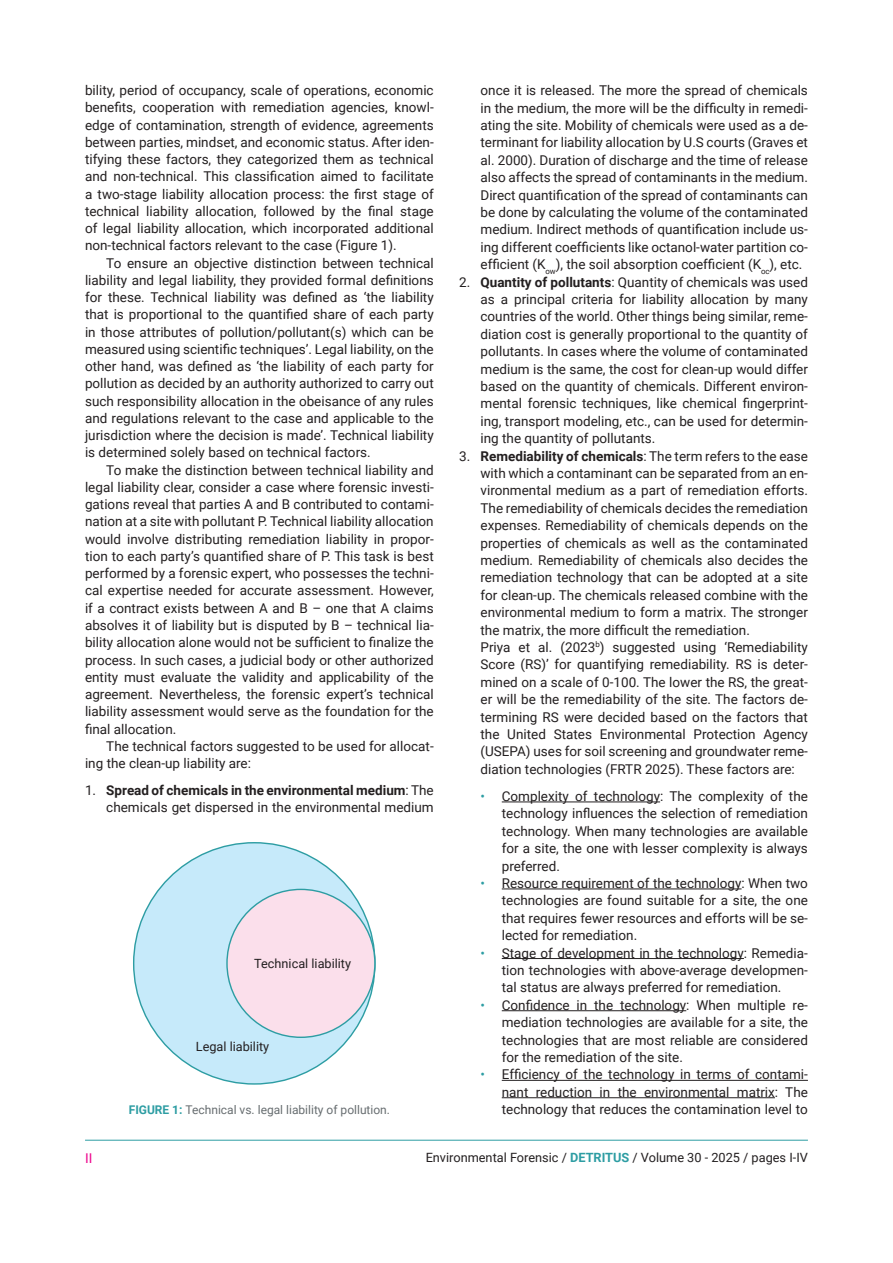
<style>
.page{position:relative;width:893px;height:1263px;background:#fff}
.page>*{position:absolute;margin:0;border:0;box-sizing:border-box;transform-origin:0 0}
.t1{font:13.5px/17.4px "Roboto";color:#231f20;text-align:justify}
.Nessuno{font:13.5px "Roboto";color:#ed028c}
.t2{font:12.75px "Roboto";color:#231f20}
.t3{font:12px "Roboto";color:#676d70}
.s1{font-weight:700}
.s2{font-weight:700;color:#2d9da3}
.s3{color:#2d9da3}
</style>
<div class="page">
<hr style="left:85px;top:1140px;width:723px;height:1px;background:#2d9da3">
<hr style="left:502px;top:802px;width:158px;height:1px;background:#231f20">
<hr style="left:502px;top:888px;width:240px;height:1px;background:#231f20">
<hr style="left:502px;top:958px;width:242px;height:1px;background:#231f20">
<hr style="left:502px;top:1010px;width:184px;height:1px;background:#231f20">
<hr style="left:502px;top:1080px;width:306px;height:1px;background:#231f20">
<hr style="left:502px;top:1097px;width:273px;height:1px;background:#231f20">
<div style="left:134px;top:843px;width:241px;height:241px;background:#c6eafa;border-radius:50%"></div>
<div style="left:227px;top:889px;width:148px;height:148px;background:#fbdfeb;border-radius:50%"></div>
<p class="t1" style="left:85px;top:81px;width:350px">bility, period of occupancy, scale of operations, economic benefits, cooperation with remediation agencies, knowl&shy;edge of contamination, strength of evidence, agreements between parties, mindset, and economic status. After iden&shy;tifying these factors, they categorized them as technical and non-technical. This classification aimed to facilitate a two-stage liability allocation process: the first stage of technical liability allocation, followed by the final stage of legal liability allocation, which incorporated additional non-technical factors relevant to the case (Figure 1).</p>
<p class="t1" style="left:85px;top:254px;width:350px;text-indent:21px">To ensure an objective distinction between technical liability and legal liability, they provided formal definitions for these. Technical liability was defined as ‘the liability that is proportional to the quantified share of each party in those attributes of pollution/pollutant(s) which can be measured using scientific techniques’. Legal liability, on the other hand, was defined as ‘the liability of each party for pollution as decided by an authority authorized to carry out such responsibility allocation in the obeisance of any rules and regulations relevant to the case and applicable to the jurisdiction where the decision is made’. Technical liability is determined solely based on technical factors.</p>
<p class="t1" style="left:85px;top:461px;width:350px;text-indent:21px">To make the distinction between technical liability and legal liability clear, consider a case where forensic investi&shy;gations reveal that parties A and B contributed to contami&shy;nation at a site with pollutant P. Technical liability allocation would involve distributing remediation liability in propor&shy;tion to each party’s quantified share of P. This task is best performed by a forensic expert, who possesses the techni&shy;cal expertise needed for accurate assessment. However, if a contract exists between A and B – one that A claims absolves it of liability but is disputed by B – technical lia&shy;bility allocation alone would not be sufficient to finalize the process. In such cases, a judicial body or other authorized entity must evaluate the validity and applicability of the agreement. Nevertheless, the forensic expert’s technical liability assessment would serve as the foundation for the final allocation.</p>
<p class="t1" style="left:85px;top:737px;width:350px;text-indent:21px">The technical factors suggested to be used for allocat&shy;ing the clean-up liability are:</p>
<p class="t1" style="left:85px;top:781px;width:350px;text-align:right">1. <span class="s1">Spread of chemicals in the environmental medium</span>: The chemicals get dispersed in the environmental medium</p>
<p class="t2" style="left:254px;top:955px;width:98px">Technical liability</p>
<p class="t2" style="left:196px;top:1038px;width:75px">Legal liability</p>
<p class="t3" style="left:129px;top:1101px;width:263px"><span class="s2">FIGURE 1:</span> Technical vs. legal liability of pollution.</p>
<p class="t1" style="left:480px;top:81px;width:329px">once it is released. The more the spread of chemicals in the medium, the more will be the difficulty in remedi&shy;ating the site. Mobility of chemicals were used as a de&shy;terminant for liability allocation by U.S courts (Graves et al. 2000). Duration of discharge and the time of release also affects the spread of contaminants in the medium.<br>Direct quantification of the spread of contaminants can be done by calculating the volume of the contaminated medium. Indirect methods of quantification include us&shy;ing different coefficients like octanol-water partition co&shy;efficient (K<sub>ow</sub>), the soil absorption coefficient (K<sub>oc</sub>), etc.</p>
<p class="t1" style="left:480px;top:273px;width:329px;text-indent:-21px">2. <span class="s1">Quantity of pollutants</span>: Quantity of chemicals was used as a principal criteria for liability allocation by many countries of the world. Other things being similar, reme&shy;diation cost is generally proportional to the quantity of pollutants. In cases where the volume of contaminated medium is the same, the cost for clean-up would differ based on the quantity of chemicals. Different environ&shy;mental forensic techniques, like chemical fingerprint&shy;ing, transport modeling, etc., can be used for determin&shy;ing the quantity of pollutants.</p>
<p class="t1" style="left:480px;top:447px;width:329px;text-indent:-21px">3. <span class="s1">Remediability of chemicals</span>: The term refers to the ease with which a contaminant can be separated from an en&shy;vironmental medium as a part of remediation efforts.<br>The remediability of chemicals decides the remediation expenses. Remediability of chemicals depends on the properties of chemicals as well as the contaminated medium. Remediability of chemicals also decides the remediation technology that can be adopted at a site for clean-up. The chemicals released combine with the environmental medium to form a matrix. The stronger the matrix, the more difficult the remediation.</p>
<p class="t1" style="left:480px;top:638px;width:329px">Priya et al. (2023<sup>b</sup>) suggested using ‘Remediability Score (RS)’ for quantifying remediability. RS is deter&shy;mined on a scale of 0-100. The lower the RS, the great&shy;er will be the remediability of the site. The factors de&shy;termining RS were decided based on the factors that the United States Environmental Protection Agency (USEPA) uses for soil screening and groundwater reme&shy;diation technologies (FRTR 2025). These factors are:</p>
<p class="t1" style="left:502px;top:787px;width:308px;text-indent:-21px"><span class="s3">•</span> Complexity of technology: The complexity of the technology influences the selection of remediation technology. When many technologies are available for a site, the one with lesser complexity is always preferred.</p>
<p class="t1" style="left:502px;top:874px;width:308px;text-indent:-21px"><span class="s3">•</span> Resource requirement of the technology: When two technologies are found suitable for a site, the one that requires fewer resources and efforts will be se&shy;lected for remediation.</p>
<p class="t1" style="left:502px;top:943px;width:308px;text-indent:-21px"><span class="s3">•</span> Stage of development in the technology: Remedia&shy;tion technologies with above-average developmen&shy;tal status are always preferred for remediation.</p>
<p class="t1" style="left:502px;top:996px;width:308px;text-indent:-21px"><span class="s3">•</span> Confidence in the technology: When multiple re&shy;mediation technologies are available for a site, the technologies that are most reliable are considered for the remediation of the site.</p>
<p class="t1" style="left:502px;top:1065px;width:308px;text-indent:-21px"><span class="s3">•</span> Efficiency of the technology in terms of contami&shy;nant reduction in the environmental matrix: The technology that reduces the contamination level to</p>
<p class="Nessuno" style="left:85px;top:1148px;width:9px">II</p>
<p class="t2" style="left:426px;top:1148px;width:384px">Environmental Forensic / <span class="s2">DETRITUS</span> / Volume 30 - 2025 / pages I-IV</p>
</div>
